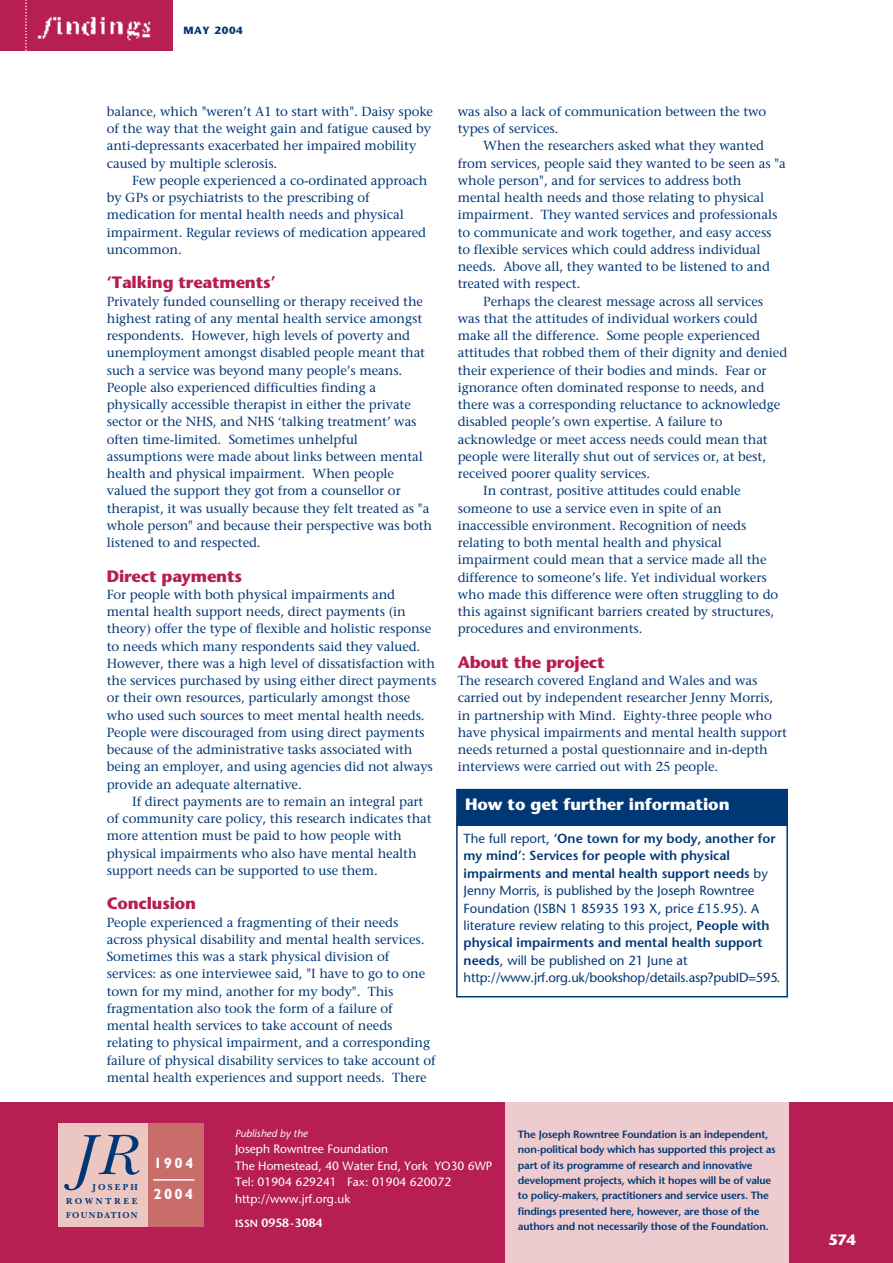
<style>
.page{position:relative;width:893px;height:1263px;background:#fff}
.page>*{position:absolute;margin:0;border:0;box-sizing:border-box;transform-origin:0 0}
.t1{font:italic 59.55px "New Baskerville";color:#003876}
.t2{font:700 16.5px "Stone Sans";letter-spacing:-.015em;color:#b61e54}
.t3{font:700 16.5px "Stone Sans";letter-spacing:-.005em;color:#fff}
.t4{font:700 15px "Stone Sans";color:#fff}
.t5{font:700 14.85px/30.8px "M Gill Sans";letter-spacing:.15em;color:#fff}
.t6{font:13.2px/17.2px "Stone Serif";letter-spacing:-.005em;color:#003876}
.t7{font:13.2px/17.4px "Stone Sans";color:#003876}
.t8{font:12px/16.5px "Stone Sans";color:#fff}
.t9{font:600 12px "Stone Sans";color:#fff}
.t10{font:600 10.5px/15.5px "Stone Sans";letter-spacing:-.015em;color:#003876}
.t11{font:italic 10.5px "Stone Sans";color:#fff}
.t12{font:700 10.5px "Stone Sans";letter-spacing:.065em;color:#003876}
.t13{font:700 9px/14.1px "New Baskerville";letter-spacing:.145em;color:#003876}
.t14{font:700 9px "New Baskerville";letter-spacing:.24em;color:#003876}
.s1{font-weight:600}
.s2{font-size:10.5px}
</style>
<div class="page">
<div style="left:0;top:1102px;width:892px;height:161px;background:#b61e54"></div>
<div style="left:147px;top:1124px;width:56px;height:103px;background:#c96d6b"></div>
<div style="left:58px;top:1124px;width:89px;height:103px;background:#ecc6c0"></div>
<hr style="left:153px;top:1179px;width:41px;height:2px;background:#fff">
<div style="left:506px;top:1102px;width:283px;height:161px;background:#eecbce"></div>
<div style="left:0;top:0;width:173px;height:50px;background:#b61e54"></div>
<img style="left:37px;top:16px;width:114px;height:25px">
<svg style="left:25px;top:0;width:2px;height:51px"></svg>
<div style="left:456px;top:823px;width:332px;height:175px;border:2px solid #003876"></div>
<div style="left:457px;top:790px;width:330px;height:35px;background:#003876"></div>
<div style="left:456px;top:789px;width:332px;height:37px;border:2px solid #003876"></div>
<p class="t12" style="left:183px;top:27px;width:61px">MAY 2004</p>
<p class="t6" style="left:107px;top:104px;width:328px">balance, which "weren’t A1 to start with". Daisy spoke of the way that the weight gain and fatigue caused by anti-depressants exacerbated her impaired mobility caused by multiple sclerosis.</p>
<p class="t6" style="left:107px;top:173px;width:322px;text-indent:26px">Few people experienced a co-ordinated approach by GPs or psychiatrists to the prescribing of medication for mental health needs and physical impairment. Regular reviews of medication appeared uncommon.</p>
<p class="t2" style="left:107px;top:276px;width:170px">‘Talking treatments’</p>
<p class="t6" style="left:107px;top:294px;width:327px">Privately funded counselling or therapy received the highest rating of any mental health service amongst respondents. However, high levels of poverty and unemployment amongst disabled people meant that such a service was beyond many people’s means.<br>People also experienced difficulties finding a physically accessible therapist in either the private sector or the NHS, and NHS ‘talking treatment’ was often time-limited. Sometimes unhelpful assumptions were made about links between mental health and physical impairment. When people valued the support they got from a counsellor or therapist, it was usually because they felt treated as "a whole person" and because their perspective was both listened to and respected.</p>
<p class="t2" style="left:107px;top:570px;width:137px">Direct payments</p>
<p class="t6" style="left:107px;top:587px;width:331px">For people with both physical impairments and mental health support needs, direct payments (in theory) offer the type of flexible and holistic response to needs which many respondents said they valued.<br>However, there was a high level of dissatisfaction with the services purchased by using either direct payments or their own resources, particularly amongst those who used such sources to meet mental health needs.<br>People were discouraged from using direct payments because of the administrative tasks associated with being an employer, and using agencies did not always provide an adequate alternative.</p>
<p class="t6" style="left:107px;top:794px;width:326px;text-indent:26px">If direct payments are to remain an integral part of community care policy, this research indicates that more attention must be paid to how people with physical impairments who also have mental health support needs can be supported to use them.</p>
<p class="t2" style="left:107px;top:897px;width:91px">Conclusion</p>
<p class="t6" style="left:107px;top:915px;width:330px">People experienced a fragmenting of their needs across physical disability and mental health services.<br>Sometimes this was a stark physical division of services: as one interviewee said, "I have to go to one town for my mind, another for my body". This fragmentation also took the form of a failure of mental health services to take account of needs relating to physical impairment, and a corresponding failure of physical disability services to take account of mental health experiences and support needs. There</p>
<p class="t6" style="left:458px;top:104px;width:310px">was also a lack of communication between the two types of services.</p>
<p class="t6" style="left:483px;top:139px;width:282px">When the researchers asked what they wanted</p>
<p class="t6" style="left:458px;top:156px;width:329px">from services, people said they wanted to be seen as "a</p>
<p class="t6" style="left:458px;top:173px;width:285px">whole person", and for services to address both</p>
<p class="t6" style="left:458px;top:190px;width:308px">mental health needs and those relating to physical</p>
<p class="t6" style="left:458px;top:208px;width:321px">impairment. They wanted services and professionals</p>
<p class="t6" style="left:458px;top:225px;width:315px">to communicate and work together, and easy access</p>
<p class="t6" style="left:458px;top:242px;width:304px">to flexible services which could address individual</p>
<p class="t6" style="left:458px;top:259px;width:314px">needs. Above all, they wanted to be listened to and</p>
<p class="t6" style="left:458px;top:277px;width:124px">treated with respect.</p>
<p class="t6" style="left:483px;top:294px;width:281px">Perhaps the clearest message across all services</p>
<p class="t6" style="left:458px;top:311px;width:301px">was that the attitudes of individual workers could</p>
<p class="t6" style="left:458px;top:328px;width:304px">make all the difference. Some people experienced</p>
<p class="t6" style="left:458px;top:346px;width:331px">attitudes that robbed them of their dignity and denied</p>
<p class="t6" style="left:458px;top:363px;width:310px">their experience of their bodies and minds. Fear or</p>
<p class="t6" style="left:458px;top:380px;width:308px">ignorance often dominated response to needs, and</p>
<p class="t6" style="left:458px;top:397px;width:324px">there was a corresponding reluctance to acknowledge</p>
<p class="t6" style="left:458px;top:415px;width:266px">disabled people’s own expertise. A failure to</p>
<p class="t6" style="left:458px;top:432px;width:311px">acknowledge or meet access needs could mean that</p>
<p class="t6" style="left:458px;top:449px;width:310px">people were literally shut out of services or, at best,</p>
<p class="t6" style="left:458px;top:466px;width:194px">received poorer quality services.</p>
<p class="t6" style="left:483px;top:484px;width:259px">In contrast, positive attitudes could enable</p>
<p class="t6" style="left:458px;top:501px;width:265px">someone to use a service even in spite of an</p>
<p class="t6" style="left:458px;top:518px;width:290px">inaccessible environment. Recognition of needs</p>
<p class="t6" style="left:458px;top:535px;width:266px">relating to both mental health and physical</p>
<p class="t6" style="left:458px;top:553px;width:310px">impairment could mean that a service made all the</p>
<p class="t6" style="left:458px;top:570px;width:310px">difference to someone’s life. Yet individual workers</p>
<p class="t6" style="left:458px;top:587px;width:322px">who made this difference were often struggling to do</p>
<p class="t6" style="left:458px;top:604px;width:318px">this against significant barriers created by structures,</p>
<p class="t6" style="left:458px;top:622px;width:186px">procedures and environments.</p>
<p class="t2" style="left:458px;top:656px;width:149px">About the project</p>
<p class="t6" style="left:458px;top:673px;width:331px">The research covered England and Wales and was carried out by independent researcher Jenny Morris, in partnership with Mind. Eighty-three people who have physical impairments and mental health support needs returned a postal questionnaire and in-depth interviews were carried out with 25 people.</p>
<p class="t3" style="left:465px;top:798px;width:266px">How to get further information</p>
<p class="t7" style="left:463px;top:831px;width:318px">The full report, <span class="s1">‘One town for my body, another for my mind’: Services for people with physical impairments and mental health support needs</span> by Jenny Morris, is published by the Joseph Rowntree Foundation (ISBN 1 85935 193 X, price £15.95). A literature review relating to this project, <span class="s1">People with physical impairments and mental health support needs</span>, will be published on 21 June at http://www.jrf.org.uk/bookshop/details.asp?pubID=595.</p>
<h1 class="t1" style="left:73px;top:1134px;width:64px">JR</h1>
<p class="t14" style="left:92px;top:1184px;width:47px">JOSEPH</p>
<p class="t13" style="left:66px;top:1195px;width:73px">ROWNTREE<br>FOUNDATION</p>
<p class="t5" style="left:154px;top:1149px;width:41px">1904<br>2004</p>
<p class="t11" style="left:235px;top:1129px;width:74px">Published by the</p>
<p class="t8" style="left:235px;top:1142px;width:259px">Joseph Rowntree Foundation<br>The Homestead, 40 Water End, York YO30 6WP<br>Tel: 01904 629241 Fax: 01904 620072 http://www.jrf.org.uk</p>
<p class="t9" style="left:235px;top:1218px;width:89px"><span class="s2">ISSN</span> 0958-3084</p>
<p class="t10" style="left:518px;top:1127px;width:259px">The Joseph Rowntree Foundation is an independent, non-political body which has supported this project as part of its programme of research and innovative development projects, which it hopes will be of value to policy-makers, practitioners and service users. The findings presented here, however, are those of the authors and not necessarily those of the Foundation.</p>
<p class="t4" style="left:828px;top:1234px;width:29px">574</p>
</div>
